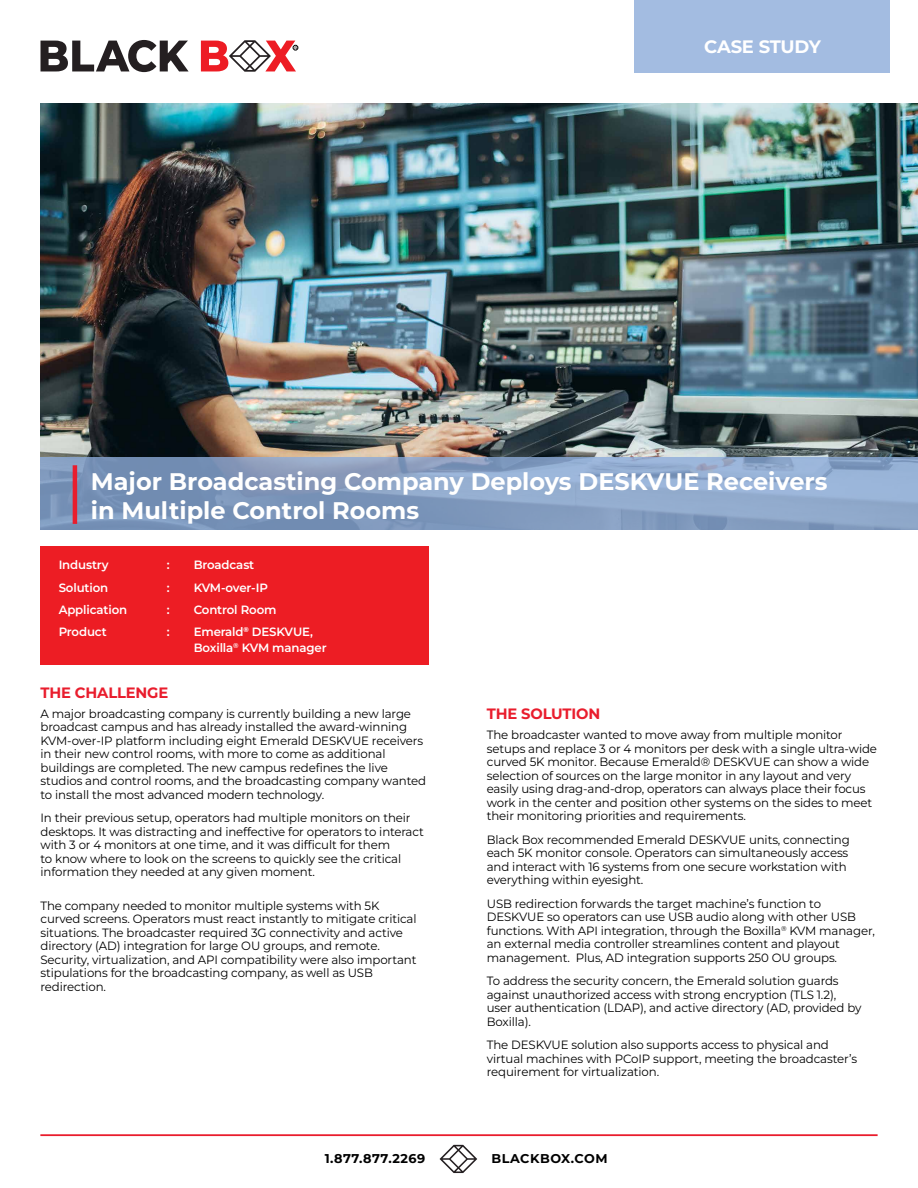
<style>
.page{position:relative;width:918px;height:1188px;background:#fff}
.page>*{position:absolute;margin:0;border:0;box-sizing:border-box;transform-origin:0 0}
.t1{font:700 24px/28.8px "Montserrat";color:#fff}
.t2{font:700 18px "Montserrat";letter-spacing:-.02em;color:#fff}
.t3{font:700 15px "Montserrat";letter-spacing:-.01em;color:#e91d2d}
.t4{font:700 12.75px "Montserrat";letter-spacing:.04em;color:#000101}
.t5{font:700 12.75px "Montserrat";letter-spacing:.04em;color:#000}
.t6{font:12px/13.5px "Montserrat";letter-spacing:-.01em;color:#000}
.t7{font:600 12px/16.5px "Montserrat";letter-spacing:-.01em;color:#fff}
</style>
<div class="page">
<hr style="left:40px;top:1134px;width:838px;height:2px;background:#e91d2d">
<svg style="left:440px;top:1145px;width:37px;height:28px"></svg>
<div style="left:40px;top:546px;width:389px;height:118px;background:#ed1d24"></div>
<img style="left:40px;top:104px;width:878px;height:353px">
<div style="left:635px;top:0;width:255px;height:73px;background:#a3bce1"></div>
<svg style="left:40px;top:457px;width:878px;height:73px;background:#869fc2"></svg>
<hr style="left:73px;top:465px;width:4px;height:59px;background:#e91d2d">
<svg style="left:40px;top:40px;width:149px;height:32px"></svg>
<svg style="left:201px;top:40px;width:97px;height:32px"></svg>
<h2 class="t2" style="left:704px;top:35px;width:118px">CASE STUDY</h2>
<h1 class="t1" style="left:91px;top:466px;width:738px">Major Broadcasting Company Deploys DESKVUE Receivers in Multiple Control Rooms</h1>
<p class="t7" style="left:59px;top:556px;width:52px">Industry</p>
<p class="t7" style="left:167px;top:556px;width:4px">:</p>
<p class="t7" style="left:194px;top:556px;width:62px">Broadcast</p>
<p class="t7" style="left:59px;top:579px;width:51px">Solution</p>
<p class="t7" style="left:167px;top:579px;width:4px">:</p>
<p class="t7" style="left:194px;top:579px;width:76px">KVM-over-IP</p>
<p class="t7" style="left:59px;top:601px;width:70px">Application</p>
<p class="t7" style="left:167px;top:601px;width:4px">:</p>
<p class="t7" style="left:194px;top:601px;width:84px">Control Room</p>
<p class="t7" style="left:59px;top:623px;width:50px">Product</p>
<p class="t7" style="left:167px;top:623px;width:4px">:</p>
<p class="t7" style="left:194px;top:623px;width:135px">Emerald<sup>®</sup> DESKVUE,<br>Boxilla<sup>®</sup> KVM manager</p>
<p class="t3" style="left:40px;top:683px;width:129px">THE CHALLENGE</p>
<p class="t6" style="left:40px;top:706px;width:387px">A major broadcasting company is currently building a new large broadcast campus and has already installed the award-winning KVM-over-IP platform including eight Emerald DESKVUE receivers in their new control rooms, with more to come as additional buildings are completed. The new campus redefines the live studios and control rooms, and the broadcasting company wanted to install the most advanced modern technology.</p>
<p class="t6" style="left:40px;top:811px;width:385px">In their previous setup, operators had multiple monitors on their desktops. It was distracting and ineffective for operators to interact with 3 or 4 monitors at one time, and it was difficult for them<br>to know where to look on the screens to quickly see the critical information they needed at any given moment.</p>
<p class="t6" style="left:40px;top:898px;width:378px">The company needed to monitor multiple systems with 5K curved screens. Operators must react instantly to mitigate critical situations. The broadcaster required 3G connectivity and active directory (AD) integration for large OU groups, and remote.<br>Security, virtualization, and API compatibility were also important stipulations for the broadcasting company, as well as USB redirection.</p>
<p class="t3" style="left:487px;top:704px;width:115px">THE SOLUTION</p>
<p class="t6" style="left:487px;top:728px;width:392px">The broadcaster wanted to move away from multiple monitor setups and replace 3 or 4 monitors per desk with a single ultra-wide curved 5K monitor. Because Emerald® DESKVUE can show a wide selection of sources on the large monitor in any layout and very easily using drag-and-drop, operators can always place their focus work in the center and position other systems on the sides to meet their monitoring priorities and requirements.</p>
<p class="t6" style="left:487px;top:832px;width:364px">Black Box recommended Emerald DESKVUE units, connecting each 5K monitor console. Operators can simultaneously access and interact with 16 systems from one secure workstation with everything within eyesight.</p>
<p class="t6" style="left:487px;top:896px;width:390px">USB redirection forwards the target machine’s function to DESKVUE so operators can use USB audio along with other USB functions. With API integration, through the Boxilla<sup>®</sup> KVM manager, an external media controller streamlines content and playout management. Plus, AD integration supports 250 OU groups.</p>
<p class="t6" style="left:487px;top:974px;width:376px">To address the security concern, the Emerald solution guards against unauthorized access with strong encryption (TLS 1.2), user authentication (LDAP), and active directory (AD, provided by Boxilla).</p>
<p class="t6" style="left:487px;top:1038px;width:372px">The DESKVUE solution also supports access to physical and virtual machines with PCoIP support, meeting the broadcaster’s requirement for virtualization.</p>
<p class="t4" style="left:325px;top:1150px;width:102px">1.877.877.2269</p>
<p class="t5" style="left:492px;top:1150px;width:118px">BLACKBOX.COM</p>
</div>
